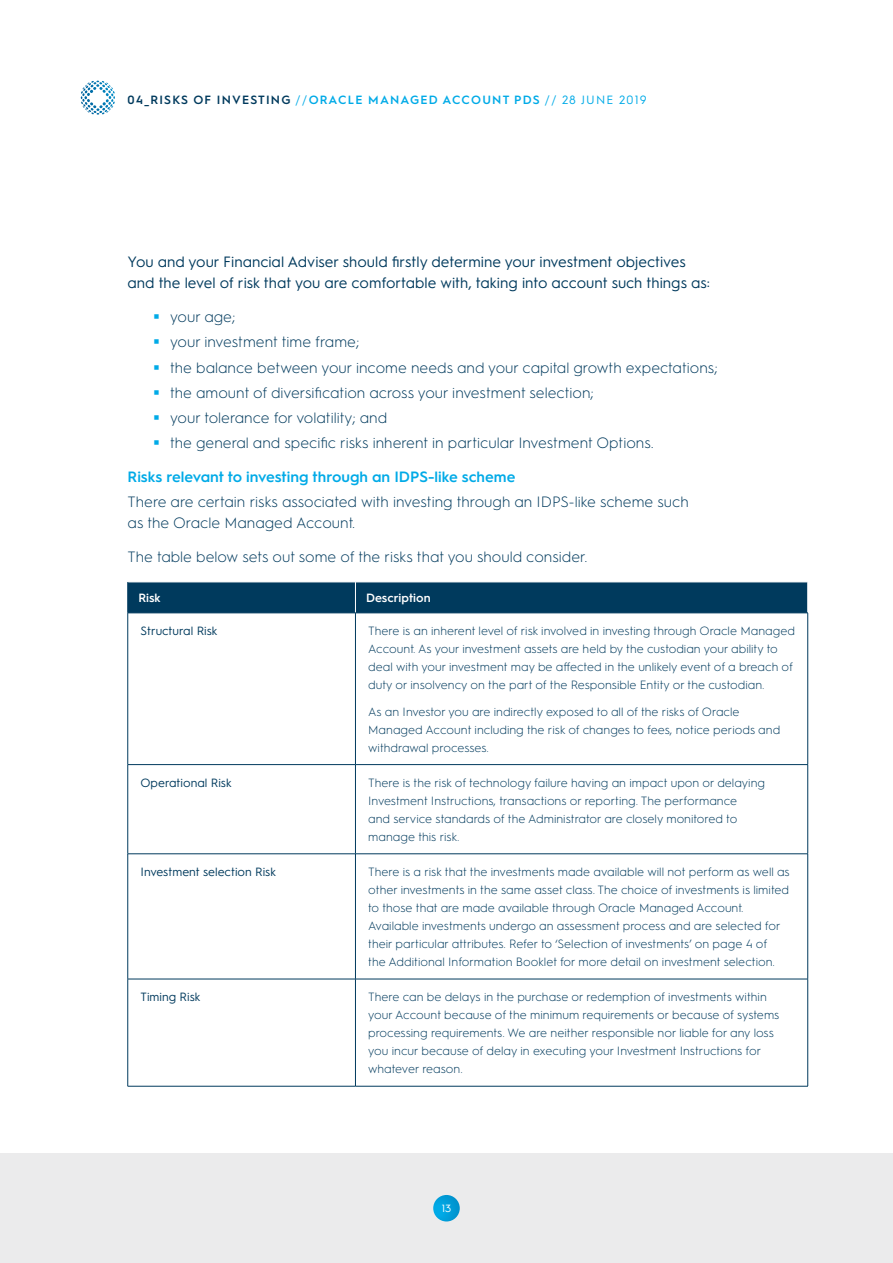
<style>
.page{position:relative;width:893px;height:1263px;background:#fff}
.page>*{position:absolute;margin:0;border:0;box-sizing:border-box;transform-origin:0 0}
.t1{font:300 15px/25.2px "Hurme Geometric Sans 1";color:#003a5d}
.t2{font:15px/21px "Hurme Geometric Sans 1";color:#003a5d}
.t3{font:600 15px "Hurme Geometric Sans 1";color:#00aae7}
.t4{font:300 12px/18px "Hurme Geometric Sans 1";color:#003a5d}
.t5{font:12px "Hurme Geometric Sans 1";color:#003a5d}
.t6{font:600 12px "Hurme Geometric Sans 1";letter-spacing:.1em;color:#00aae7}
.t7{font:600 12px "Hurme Geometric Sans 1";color:#fff}
.t8{font:10.5px "Hurme Geometric Sans 1";color:#fff}
.s1{color:#003a5d}
.s2{font-weight:400}
</style>
<div class="page">
<svg style="left:82px;top:81px;width:31px;height:9px"></svg>
<div style="left:0;top:1154px;width:893px;height:109px;background:#ebebec"></div>
<svg style="left:433px;top:1195px;width:27px;height:26px"></svg>
<div style="left:128px;top:583px;width:679px;height:30px;background:#003a5d"></div>
<hr style="left:355px;top:582px;width:1px;height:31px;background:#fff">
<hr style="left:127px;top:582px;width:1px;height:31px;background:#003a5d">
<hr style="left:127px;top:613px;width:1px;height:151px;background:#003a5d">
<hr style="left:127px;top:765px;width:1px;height:89px;background:#003a5d">
<hr style="left:127px;top:854px;width:1px;height:125px;background:#003a5d">
<hr style="left:128px;top:613px;width:227px;height:1px;background:#003a5d">
<hr style="left:355px;top:613px;width:453px;height:1px;background:#003a5d">
<hr style="left:355px;top:613px;width:1px;height:151px;background:#003a5d">
<hr style="left:807px;top:613px;width:1px;height:151px;background:#003a5d">
<hr style="left:355px;top:765px;width:1px;height:89px;background:#003a5d">
<hr style="left:807px;top:765px;width:1px;height:89px;background:#003a5d">
<hr style="left:355px;top:854px;width:1px;height:125px;background:#003a5d">
<hr style="left:807px;top:854px;width:1px;height:125px;background:#003a5d">
<hr style="left:128px;top:764px;width:227px;height:1px;background:#003a5d">
<hr style="left:355px;top:764px;width:453px;height:1px;background:#003a5d">
<hr style="left:128px;top:853px;width:227px;height:1px;background:#003a5d">
<hr style="left:355px;top:853px;width:453px;height:1px;background:#003a5d">
<hr style="left:127px;top:979px;width:1px;height:107px;background:#003a5d">
<hr style="left:128px;top:979px;width:227px;height:1px;background:#003a5d">
<hr style="left:355px;top:979px;width:453px;height:1px;background:#003a5d">
<hr style="left:355px;top:979px;width:1px;height:107px;background:#003a5d">
<hr style="left:807px;top:979px;width:1px;height:107px;background:#003a5d">
<hr style="left:128px;top:1086px;width:227px;height:1px;background:#003a5d">
<hr style="left:355px;top:1086px;width:453px;height:1px;background:#003a5d">
<p class="t6" style="left:128px;top:91px;width:521px"><span class="s1">04_RISKS OF INVESTING</span> <span class="s2">//</span>ORACLE MANAGED ACCOUNT PDS <span class="s2">// 28 JUNE 2019</span></p>
<p class="t2" style="left:128px;top:250px;width:584px">You and your Financial Adviser should firstly determine your investment objectives and the level of risk that you are comfortable with, taking into account such things as:</p>
<p class="t1" style="left:170px;top:303px;width:549px">your age;<br>your investment time frame;<br>the balance between your income needs and your capital growth expectations; the amount of diversification across your investment selection;<br>your tolerance for volatility; and<br>the general and specific risks inherent in particular Investment Options.</p>
<p class="t3" style="left:128px;top:466px;width:389px">Risks relevant to investing through an IDPS-like scheme</p>
<p class="t1" style="left:128px;top:491px;width:563px;line-height:21px">There are certain risks associated with investing through an IDPS-like scheme such as the Oracle Managed Account.</p>
<p class="t1" style="left:128px;top:543px;width:461px">The table below sets out some of the risks that you should consider.</p>
<p class="t7" style="left:138px;top:590px;width:24px">Risk</p>
<p class="t7" style="left:366px;top:590px;width:66px">Description</p>
<p class="t5" style="left:141px;top:623px;width:79px">Structural Risk</p>
<p class="t4" style="left:368px;top:621px;width:428px">There is an inherent level of risk involved in investing through Oracle Managed Account. As your investment assets are held by the custodian your ability to deal with your investment may be affected in the unlikely event of a breach of duty or insolvency on the part of the Responsible Entity or the custodian.</p>
<p class="t4" style="left:368px;top:702px;width:414px">As an Investor you are indirectly exposed to all of the risks of Oracle<br>Managed Account including the risk of changes to fees, notice periods and withdrawal processes.</p>
<p class="t5" style="left:141px;top:774px;width:93px">Operational Risk</p>
<p class="t4" style="left:368px;top:773px;width:398px">There is the risk of technology failure having an impact upon or delaying Investment Instructions, transactions or reporting. The performance<br>and service standards of the Administrator are closely monitored to manage this risk.</p>
<p class="t5" style="left:141px;top:864px;width:137px">Investment selection Risk</p>
<p class="t4" style="left:368px;top:862px;width:423px">There is a risk that the investments made available will not perform as well as other investments in the same asset class. The choice of investments is limited to those that are made available through Oracle Managed Account.<br>Available investments undergo an assessment process and are selected for their particular attributes. Refer to ‘Selection of investments’ on page 4 of<br>the Additional Information Booklet for more detail on investment selection.</p>
<p class="t5" style="left:141px;top:989px;width:61px">Timing Risk</p>
<p class="t4" style="left:368px;top:987px;width:413px">There can be delays in the purchase or redemption of investments within your Account because of the minimum requirements or because of systems processing requirements. We are neither responsible nor liable for any loss you incur because of delay in executing your Investment Instructions for whatever reason.</p>
<p class="t8" style="left:442px;top:1201px;width:11px">13</p>
</div>
